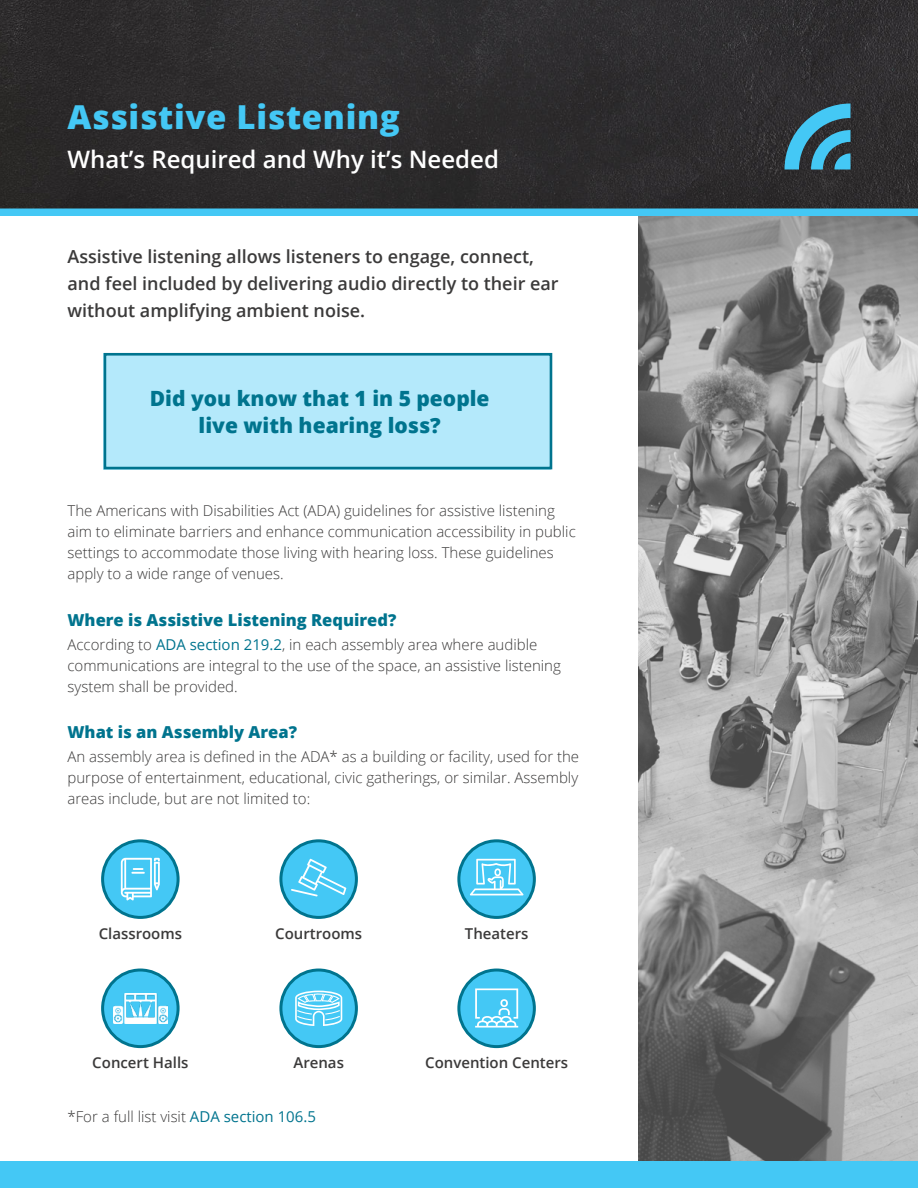
<style>
.page{position:relative;width:918px;height:1188px;background:#fff}
.page>*{position:absolute;margin:0;border:0;box-sizing:border-box;transform-origin:0 0}
.t1{font:800 33px "Open Sans";letter-spacing:.02em;color:#44c8f5}
.t2{font:600 24px "Open Sans";color:#fff}
.t3{font:800 21px/27px "Open Sans";color:#00748e;text-align:center}
.t4{font:600 18px/27px "Open Sans";color:#3b3a3a}
.t5{font:800 16.5px "Open Sans";color:#00748e}
.t6{font:300 15px/21px "Open Sans";color:#3b3a3a}
.t7{font:600 15px "Open Sans";color:#3b3a3a}
.s1{font-weight:400;color:#00748e}
</style>
<div class="page">
<img style="left:0;top:0;width:918px;height:208px">
<div style="left:0;top:1161px;width:918px;height:27px;background:#44c8f5"></div>
<div style="left:0;top:208px;width:918px;height:8px;background:#44c8f5"></div>
<svg style="left:784px;top:104px;width:66px;height:66px;background:#397990"></svg>
<svg style="left:638px;top:216px;width:280px;height:945px;background:#939393"></svg>
<div style="left:104px;top:353px;width:447px;height:116px;background:#b4e9fb"></div>
<div style="left:104px;top:353px;width:448px;height:116px;border:3px solid #00748e"></div>
<div style="left:103px;top:841px;width:75px;height:76px;background:#44c8f5;border-radius:50%"></div>
<div style="left:101px;top:839px;width:79px;height:80px;border:3px solid #00748e;border-radius:50%"></div>
<svg style="left:121px;top:858px;width:39px;height:43px"></svg>
<div style="left:281px;top:841px;width:75px;height:76px;background:#44c8f5;border-radius:50%"></div>
<div style="left:279px;top:839px;width:79px;height:80px;border:3px solid #00748e;border-radius:50%"></div>
<svg style="left:291px;top:859px;width:55px;height:38px"></svg>
<div style="left:281px;top:970px;width:75px;height:77px;background:#44c8f5;border-radius:50%"></div>
<div style="left:279px;top:969px;width:79px;height:79px;border:3px solid #00748e;border-radius:50%"></div>
<svg style="left:295px;top:991px;width:47px;height:35px"></svg>
<div style="left:459px;top:841px;width:75px;height:76px;background:#44c8f5;border-radius:50%"></div>
<div style="left:457px;top:839px;width:79px;height:80px;border:3px solid #00748e;border-radius:50%"></div>
<svg style="left:470px;top:859px;width:54px;height:36px"></svg>
<div style="left:459px;top:970px;width:75px;height:77px;background:#44c8f5;border-radius:50%"></div>
<div style="left:457px;top:969px;width:79px;height:79px;border:3px solid #00748e;border-radius:50%"></div>
<svg style="left:475px;top:988px;width:43px;height:40px"></svg>
<div style="left:103px;top:970px;width:75px;height:77px;background:#44c8f5;border-radius:50%"></div>
<div style="left:101px;top:969px;width:79px;height:79px;border:3px solid #00748e;border-radius:50%"></div>
<img style="left:114px;top:993px;width:53px;height:31px">
<h1 class="t1" style="left:68px;top:103px;width:334px">Assistive Listening</h1>
<h2 class="t2" style="left:68px;top:149px;width:433px">What’s Required and Why it’s Needed</h2>
<p class="t4" style="left:68px;top:244px;width:493px">Assistive listening allows listeners to engage, connect, and feel included by delivering audio directly to their ear without amplifying ambient noise.</p>
<h3 class="t3" style="left:150px;top:386px;width:341px">Did you know that 1 in 5 people live with hearing loss?</h3>
<p class="t6" style="left:68px;top:502px;width:510px">The Americans with Disabilities Act (ADA) guidelines for assistive listening aim to eliminate barriers and enhance communication accessibility in public settings to accommodate those living with hearing loss. These guidelines apply to a wide range of venues.</p>
<p class="t5" style="left:68px;top:613px;width:330px">Where is Assistive Listening Required?</p>
<p class="t6" style="left:68px;top:635px;width:495px">According to <span class="s1">ADA section 219.2</span>, in each assembly area where audible communications are integral to the use of the space, an assistive listening system shall be provided.</p>
<p class="t5" style="left:68px;top:725px;width:231px">What is an Assembly Area?</p>
<p class="t6" style="left:68px;top:746px;width:513px;text-align:justify">An assembly area is defined in the ADA* as a building or facility, used for the purpose of entertainment, educational, civic gatherings, or similar. Assembly areas include, but are not limited to:</p>
<p class="t7" style="left:99px;top:927px;width:85px">Classrooms</p>
<p class="t7" style="left:275px;top:927px;width:88px">Courtrooms</p>
<p class="t7" style="left:465px;top:927px;width:65px">Theaters</p>
<p class="t7" style="left:92px;top:1057px;width:98px">Concert Halls</p>
<p class="t7" style="left:425px;top:1057px;width:145px">Convention Centers</p>
<p class="t7" style="left:293px;top:1057px;width:52px">Arenas</p>
<p class="t6" style="left:68px;top:1106px;width:250px">*For a full list visit <span class="s1">ADA section 106.5</span></p>
</div>
